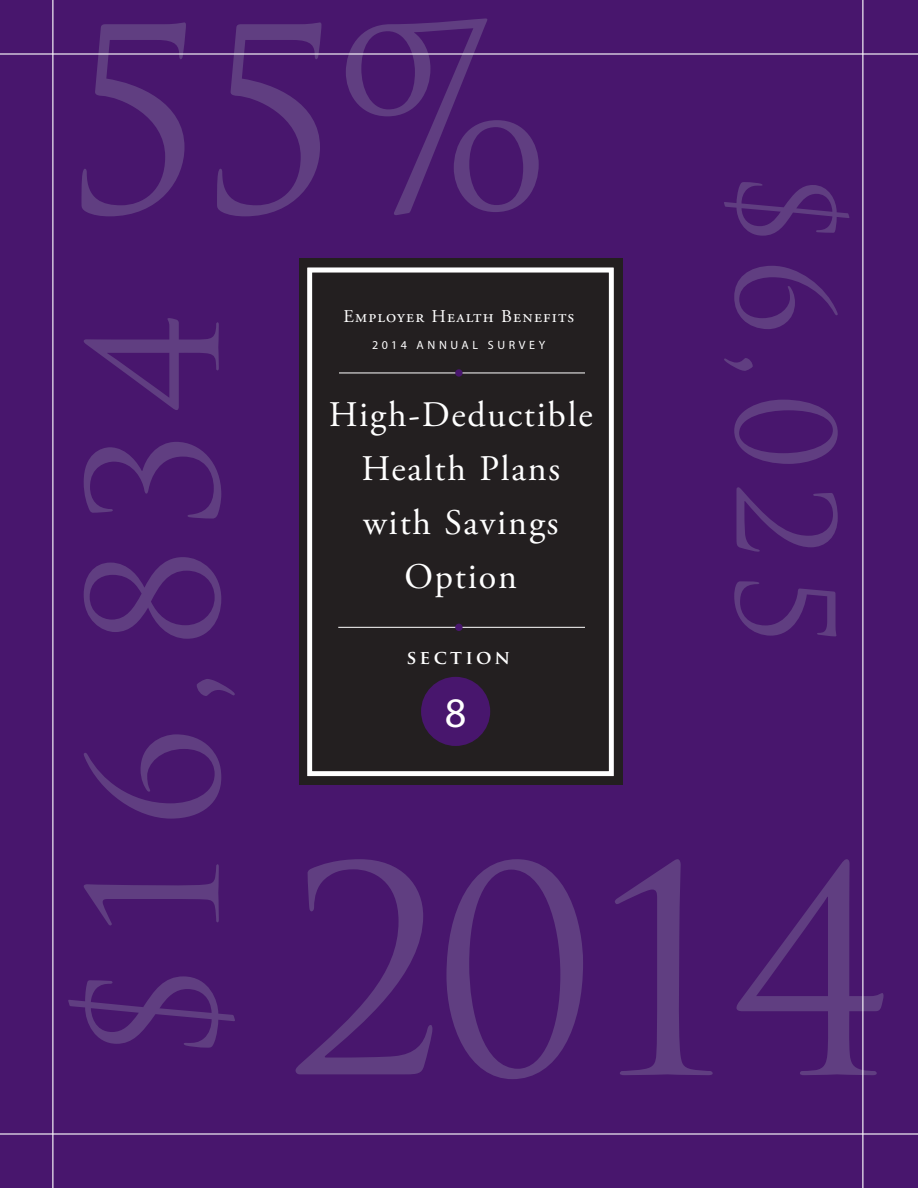
<style>
.page{position:relative;width:918px;height:1188px;background:#48166d}
.page>*{position:absolute;margin:0;border:0;box-sizing:border-box;transform-origin:0 0}
.t1{font:280.5px "Trajan Pro";color:#603e81}
.t2{font:250.5px "Trajan Pro";color:#603e81}
.t3{font:175.5px "Trajan Pro";color:#603e81}
.t4{font:132px "Trajan Pro";color:#603e81}
.t5{font:42.15px "Myriad Pro";color:#fff}
.t6{font:36px/54px "Adobe Garamond Pro";letter-spacing:.05em;color:#fff;text-align:center}
.t7{font:700 18.75px "Trajan Pro";letter-spacing:.175em;color:#fff}
.t8{font:18px "Adobe Garamond Pro";letter-spacing:.065em;color:#fff}
.t9{font:12px "Myriad Pro";letter-spacing:.3em;color:#fff}
</style>
<div class="page">
<hr style="left:0;top:1133px;width:918px;height:2px;background:#fff">
<hr style="left:0;top:53px;width:918px;height:2px;background:#fff">
<hr style="left:52px;top:0;width:1px;height:1188px;background:#fff">
<hr style="left:862px;top:0;width:1px;height:1188px;background:#fff">
<div style="left:299px;top:258px;width:324px;height:527px;background:#231f20"></div>
<svg style="left:307px;top:267px;width:307px;height:509px"></svg>
<div style="left:311px;top:272px;width:299px;height:500px;border:1px solid #fff"></div>
<hr style="left:339px;top:373px;width:246px;height:1px;background:#fff">
<div style="left:455px;top:369px;width:8px;height:8px;border:2px solid #48166d;border-radius:50%"></div>
<hr style="left:338px;top:627px;width:247px;height:1px;background:#fff">
<div style="left:455px;top:624px;width:8px;height:7px;border:2px solid #48166d;border-radius:50%"></div>
<div style="left:421px;top:677px;width:69px;height:69px;background:#48166d;border-radius:50%"></div>
<h2 class="t2" style="left:62px;top:-38px;width:490px">55%</h2>
<h3 class="t4" style="left:868px;top:171px;width:477px;rotate:90deg">$6,025</h3>
<p class="t8" style="left:343px;top:305px;width:232px">Employer Health Benefits</p>
<p class="t9" style="left:372px;top:337px;width:175px">2014 ANNUA L SURVEY</p>
<h3 class="t3" style="left:43px;top:1063px;width:752px;rotate:-90deg">$16,834</h3>
<p class="t6" style="left:329px;top:389px;width:265px">High-Deductible<br>Health Plans with Savings<br>Option</p>
<p class="t7" style="left:406px;top:646px;width:105px">SECTION</p>
<p class="t5" style="left:445px;top:687px;width:23px">8</p>
<h1 class="t1" style="left:286px;top:794px;width:609px">2014</h1>
</div>
